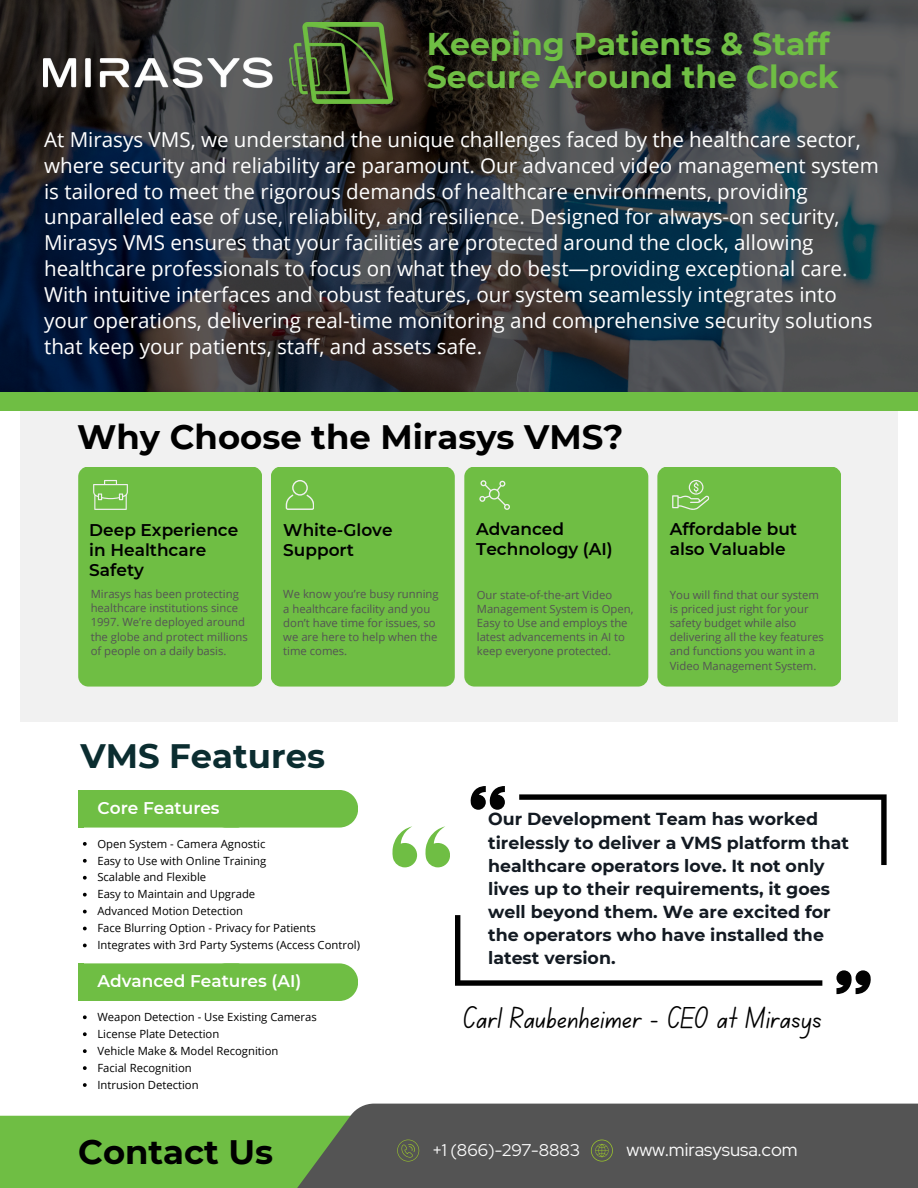
<style>
.page{position:relative;width:918px;height:1188px;background:#fff}
.page>*{position:absolute;margin:0;border:0;box-sizing:border-box;transform-origin:0 0}
.t1{font:700 33.9px "Montserrat";color:#000}
.t2{font:700 33.9px "Montserrat";color:#0b2d30}
.t3{font:700 31.5px/33.8px "Montserrat";color:#6fbe44}
.t4{font:30.6px "Canva School Font";color:#000}
.t5{font:20.55px/25.8px "Open Sans";color:#fff}
.t6{font:18.45px "Red Hat Display";color:#fafafa}
.t7{font:700 17.4px/23.1px "Montserrat";color:#131a22}
.t8{font:600 16.95px/20.2px "Montserrat";color:#000}
.t9{font:600 16.95px "Montserrat";color:#fff}
.t10{font:16.95px "Red Hat Display";color:#fafafa}
.t11{font:11.25px/14.1px "Open Sans";color:#545454}
.t12{font:11.25px "Open Sans";color:#000}
</style>
<div class="page">
<div style="left:0;top:1116px;width:424px;height:72px;background:#6fbe44"></div>
<div style="left:255px;top:1104px;width:663px;height:84px;background:#545454"></div>
<div style="left:20px;top:358px;width:878px;height:364px;background:#f1f1f1"></div>
<svg style="left:591px;top:1140px;width:22px;height:22px"></svg>
<svg style="left:397px;top:1140px;width:22px;height:22px"></svg>
<div style="left:240px;top:963px;width:118px;height:38px;background:#6fbe44"></div>
<div style="left:78px;top:963px;width:165px;height:38px;background:#6fbe44;border-radius:6px"></div>
<div style="left:78px;top:963px;width:6px;height:38px;background:#6fbe44"></div>
<div style="left:240px;top:790px;width:118px;height:38px;background:#6fbe44"></div>
<div style="left:78px;top:790px;width:165px;height:38px;background:#6fbe44;border-radius:6px"></div>
<div style="left:78px;top:790px;width:6px;height:38px;background:#6fbe44"></div>
<div style="left:657px;top:467px;width:184px;height:220px;background:#6fbe44;border-radius:10px"></div>
<svg style="left:672px;top:480px;width:37px;height:30px"></svg>
<div style="left:464px;top:467px;width:184px;height:220px;background:#6fbe44;border-radius:10px"></div>
<svg style="left:479px;top:480px;width:31px;height:30px"></svg>
<div style="left:271px;top:467px;width:184px;height:220px;background:#6fbe44;border-radius:10px"></div>
<svg style="left:286px;top:480px;width:28px;height:30px"></svg>
<div style="left:78px;top:467px;width:184px;height:220px;background:#6fbe44;border-radius:10px"></div>
<svg style="left:93px;top:480px;width:35px;height:30px"></svg>
<svg style="left:0;top:0;width:918px;height:392px;background:#2e353d"></svg>
<div style="left:0;top:392px;width:918px;height:18px;background:#6fbe44"></div>
<img style="left:44px;top:22px;width:349px;height:81px">
<svg style="left:392px;top:826px;width:25px;height:41px"></svg>
<svg style="left:425px;top:826px;width:25px;height:41px"></svg>
<svg style="left:519px;top:794px;width:368px;height:71px"></svg>
<svg style="left:455px;top:915px;width:367px;height:71px"></svg>
<svg style="left:470px;top:786px;width:35px;height:24px"></svg>
<svg style="left:836px;top:970px;width:35px;height:24px"></svg>
<svg style="left:83px;top:1015px;width:4px;height:4px"></svg>
<svg style="left:83px;top:1032px;width:4px;height:4px"></svg>
<svg style="left:83px;top:1049px;width:4px;height:4px"></svg>
<svg style="left:83px;top:1066px;width:4px;height:4px"></svg>
<svg style="left:83px;top:1083px;width:4px;height:4px"></svg>
<svg style="left:83px;top:842px;width:4px;height:4px"></svg>
<svg style="left:83px;top:859px;width:4px;height:4px"></svg>
<svg style="left:83px;top:876px;width:4px;height:4px"></svg>
<svg style="left:83px;top:893px;width:4px;height:4px"></svg>
<svg style="left:83px;top:910px;width:4px;height:3px"></svg>
<svg style="left:83px;top:927px;width:4px;height:3px"></svg>
<svg style="left:83px;top:944px;width:4px;height:3px"></svg>
<p class="t3" style="left:427px;top:26px;width:413px">Keeping Patients &amp; Staff<br>Secure Around the Clock</p>
<p class="t5" style="left:44px;top:126px;width:836px">At Mirasys VMS, we understand the unique challenges faced by the healthcare sector, where security and reliability are paramount. Our advanced video management system is tailored to meet the rigorous demands of healthcare environments, providing unparalleled ease of use, reliability, and resilience. Designed for always-on security, Mirasys VMS ensures that your facilities are protected around the clock, allowing healthcare professionals to focus on what they do best—providing exceptional care.<br>With intuitive interfaces and robust features, our system seamlessly integrates into your operations, delivering real-time monitoring and comprehensive security solutions that keep your patients, staff, and assets safe.</p>
<p class="t1" style="left:77px;top:416px;width:548px">Why Choose the Mirasys VMS?</p>
<p class="t8" style="left:89px;top:519px;width:150px">Deep Experience in Healthcare<br>Safety</p>
<h4 class="t11" style="left:91px;top:587px;width:159px">Mirasys has been protecting healthcare institutions since<br>1997. We’re deployed around the globe and protect millions of people on a daily basis.</h4>
<p class="t8" style="left:283px;top:519px;width:111px">White-Glove<br>Support</p>
<p class="t11" style="left:283px;top:587px;width:157px">We know you’re busy running a healthcare facility and you don’t have time for issues, so we are here to help when the time comes.</p>
<p class="t2" style="left:80px;top:735px;width:246px">VMS Features</p>
<p class="t8" style="left:476px;top:519px;width:138px">Advanced<br>Technology (AI)</p>
<p class="t11" style="left:477px;top:588px;width:158px">Our state-of-the-art Video<br>Management System is Open,<br>Easy to Use and employs the latest advancements in AI to keep everyone protected.</p>
<p class="t8" style="left:670px;top:519px;width:129px">Affordable but also Valuable</p>
<p class="t11" style="left:670px;top:588px;width:155px">You will find that our system is priced just right for your safety budget while also delivering all the key features and functions you want in a<br>Video Management System.</p>
<h4 class="t9" style="left:97px;top:797px;width:124px">Core Features</h4>
<p class="t12" style="left:97px;top:836px;width:170px">Open System - Camera Agnostic</p>
<h4 class="t12" style="left:97px;top:853px;width:170px">Easy to Use with Online Training</h4>
<p class="t12" style="left:97px;top:869px;width:110px">Scalable and Flexible</p>
<p class="t12" style="left:97px;top:886px;width:159px">Easy to Maintain and Upgrade</p>
<h4 class="t12" style="left:97px;top:903px;width:147px">Advanced Motion Detection</h4>
<p class="t12" style="left:97px;top:920px;width:220px">Face Blurring Option - Privacy for Patients</p>
<h1 class="t12" style="left:97px;top:937px;width:264px">Integrates with 3rd Party Systems (Access Control)</h1>
<h4 class="t9" style="left:97px;top:971px;width:205px">Advanced Features (AI)</h4>
<p class="t12" style="left:97px;top:1009px;width:221px">Weapon Detection - Use Existing Cameras</p>
<p class="t12" style="left:97px;top:1026px;width:123px">License Plate Detection</p>
<p class="t12" style="left:97px;top:1043px;width:183px">Vehicle Make &amp; Model Recognition</p>
<h4 class="t12" style="left:97px;top:1060px;width:96px">Facial Recognition</h4>
<p class="t12" style="left:97px;top:1077px;width:103px">Intrusion Detection</p>
<p class="t7" style="left:488px;top:808px;width:362px">Our Development Team has worked tirelessly to deliver a VMS platform that healthcare operators love. It not only lives up to their requirements, it goes well beyond them. We are excited for the operators who have installed the latest version.</p>
<p class="t4" style="left:463px;top:1004px;width:360px">Carl Raubenheimer - CEO at Mirasys</p>
<h1 class="t1" style="left:78px;top:1131px;width:196px">Contact Us</h1>
<h3 class="t10" style="left:433px;top:1139px;width:148px">+1 (866)-297-8883</h3>
<h1 class="t6" style="left:626px;top:1137px;width:173px">www.mirasysusa.com</h1>
</div>
